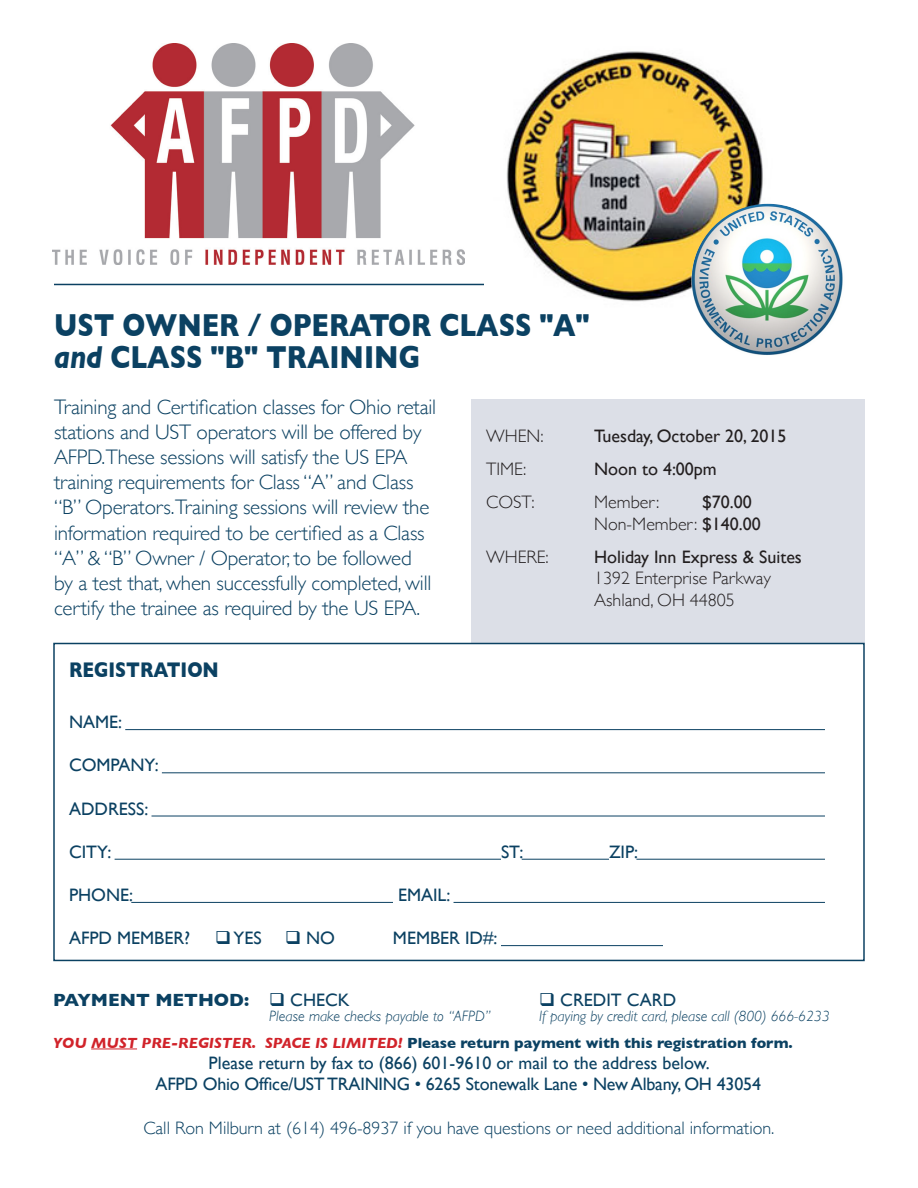
<style>
.page{position:relative;width:918px;height:1188px;background:#fff}
.page>*{position:absolute;margin:0;border:0;box-sizing:border-box;transform-origin:0 0}
.t1{font:700 32.4px/32.4px "Gill Sans";color:#0b4162;scale:.83 1}
.t2{font:700 21.6px "Gill Sans";color:#0b4162;scale:.83 1}
.t3{font:300 21px/25.2px "Gill Sans";letter-spacing:-.01em;color:#0b4162}
.t4{font:18px "Gill Sans";color:#0b4162}
.t5{font:18px/21.6px "Gill Sans";color:#231f20}
.t6{font:300 18px "Gill Sans";color:#0b4162}
.t7{font:300 18px "Gill Sans";color:#231f20}
.t8{font:700 18px "Gill Sans";color:#0b4162}
.t9{font:700 15px "Gill Sans";color:#0b4162}
.t10{font:italic 300 15px "Gill Sans";color:#0b4162}
.s1{font-style:italic}
.s2{font-weight:400}
.s3{font-weight:300}
.s4{font-style:italic;color:#d1232a}
</style>
<div class="page">
<div style="left:471px;top:399px;width:394px;height:244px;background:#dcdfe7"></div>
<img style="left:52px;top:43px;width:413px;height:222px">
<div style="left:53px;top:643px;width:812px;height:318px;border:2px solid #0b4162"></div>
<hr style="left:125px;top:729px;width:700px;height:1px;background:#0b4162">
<hr style="left:162px;top:772px;width:663px;height:1px;background:#0b4162">
<hr style="left:152px;top:816px;width:673px;height:1px;background:#0b4162">
<hr style="left:115px;top:859px;width:386px;height:1px;background:#0b4162">
<hr style="left:522px;top:859px;width:87px;height:1px;background:#0b4162">
<hr style="left:636px;top:859px;width:189px;height:1px;background:#0b4162">
<hr style="left:131px;top:902px;width:262px;height:1px;background:#0b4162">
<hr style="left:454px;top:902px;width:371px;height:1px;background:#0b4162">
<hr style="left:501px;top:945px;width:162px;height:1px;background:#0b4162">
<hr style="left:54px;top:284px;width:501px;height:1px;background:#0b4162">
<img style="left:485px;top:51px;width:294px;height:251px">
<img style="left:691px;top:204px;width:154px;height:153px;border-radius:77px">
<hr style="left:91px;top:1049px;width:46px;height:1px;background:#d1232a">
<p class="t1" style="left:54px;top:308px;width:646px">UST OWNER / OPERATOR CLASS "A" <span class="s1">and</span> CLASS "B" TRAINING</p>
<p class="t3" style="left:54px;top:393px;width:384px">Training and Certification classes for Ohio retail stations and UST operators will be offered by AFPD.These sessions will satisfy the US EPA training requirements for Class “A” and Class “B” Operators.Training sessions will review the information required to be certified as a Class “A” &amp; “B” Owner / Operator, to be followed<br>by a test that, when successfully completed, will certify the trainee as required by the US EPA.</p>
<p class="t7" style="left:486px;top:422px;width:59px">WHEN:</p>
<p class="t5" style="left:594px;top:425px;width:194px">Tuesday, October 20, 2015</p>
<p class="t7" style="left:486px;top:455px;width:42px">TIME:</p>
<p class="t5" style="left:594px;top:458px;width:124px">Noon to 4:00pm</p>
<p class="t7" style="left:486px;top:488px;width:50px">COST:</p>
<p class="t7" style="left:594px;top:488px;width:67px">Member:</p>
<p class="t5" style="left:702px;top:491px;width:51px">$70.00</p>
<p class="t7" style="left:594px;top:510px;width:168px">Non-Member: <span class="s2">$140.00</span></p>
<p class="t7" style="left:486px;top:543px;width:64px">WHERE:</p>
<p class="t5" style="left:594px;top:546px;width:209px">Holiday Inn Express &amp; Suites<br><span class="s3">1392 Enterprise Parkway</span></p>
<p class="t7" style="left:594px;top:586px;width:142px">Ashland, OH 44805</p>
<p class="t2" style="left:69px;top:652px;width:182px">REGISTRATION</p>
<p class="t4" style="left:69px;top:712px;width:55px">NAME:</p>
<p class="t4" style="left:69px;top:755px;width:91px">COMPANY:</p>
<p class="t4" style="left:69px;top:798px;width:81px">ADDRESS:</p>
<p class="t4" style="left:69px;top:841px;width:44px">CITY:</p>
<p class="t4" style="left:501px;top:841px;width:24px">ST:</p>
<p class="t4" style="left:609px;top:841px;width:31px">ZIP:</p>
<p class="t4" style="left:69px;top:884px;width:66px">PHONE:</p>
<p class="t4" style="left:398px;top:884px;width:54px">EMAIL:</p>
<p class="t4" style="left:69px;top:928px;width:123px">AFPD MEMBER?</p>
<p class="t4" style="left:215px;top:928px;width:48px">❑YES</p>
<p class="t4" style="left:285px;top:928px;width:51px">❑ NO</p>
<p class="t4" style="left:393px;top:928px;width:106px">MEMBER ID#:</p>
<p class="t8" style="left:53px;top:985px;width:298px">PAYMENT METHOD: ❑ <span class="s2">CHECK</span></p>
<p class="t4" style="left:539px;top:989px;width:139px">❑ CREDIT CARD</p>
<p class="t10" style="left:269px;top:1007px;width:223px">Please make checks payable to “AFPD”</p>
<p class="t10" style="left:539px;top:1007px;width:292px">If paying by credit card, please call (800) 666-6233</p>
<p class="t9" style="left:53px;top:1031px;width:741px"><span class="s4">YOU MUST PRE-REGISTER. SPACE IS LIMITED!</span> Please return payment with this registration form.</p>
<p class="t4" style="left:209px;top:1053px;width:503px">Please return by fax to (866) 601-9610 or mail to the address below.</p>
<p class="t4" style="left:156px;top:1074px;width:607px">AFPD Ohio Office/UST TRAINING • 6265 Stonewalk Lane • New Albany, OH 43054</p>
<p class="t6" style="left:143px;top:1114px;width:633px">Call Ron Milburn at (614) 496-8937 if you have questions or need additional information.</p>
</div>
